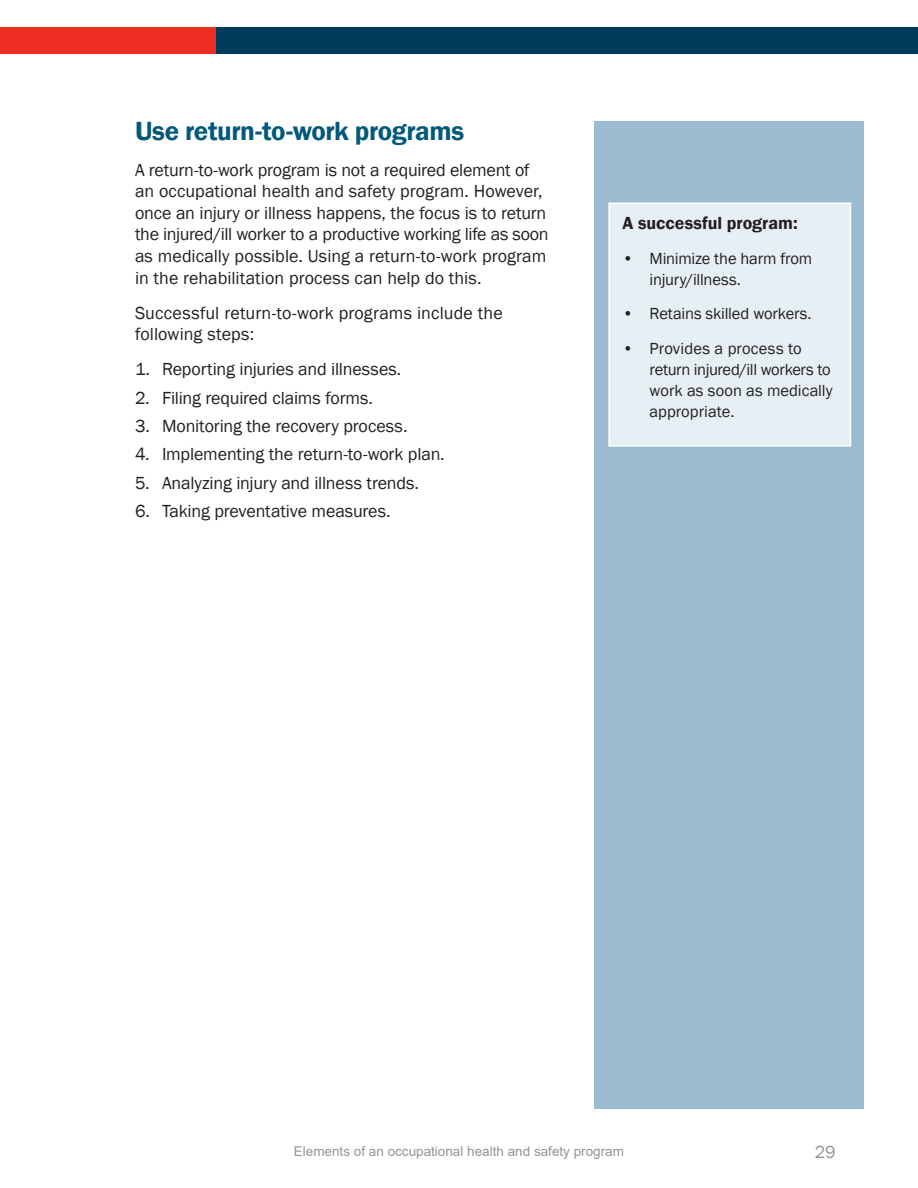
<style>
.page{position:relative;width:918px;height:1188px;background:#fff}
.page>*{position:absolute;margin:0;border:0;box-sizing:border-box;transform-origin:0 0}
.Main_headings{font:600 27px "Franklin Gothic";letter-spacing:-.015em;color:#00597a}
.Body_copy{font:18px/21.6px "Franklin Gothic";letter-spacing:-.005em;color:#231f20}
.Boxed_text{font:600 18px "Franklin Gothic";color:#231f20}
.t1{font:18px "Franklin Gothic";color:#939598}
.t2{font:16.5px/21px "Franklin Gothic";letter-spacing:-.01em;color:#231f20}
.t3{font:13.5px "Arial";color:#939598}
</style>
<div class="page">
<div style="left:208px;top:27px;width:710px;height:27px;background:#003d5c"></div>
<div style="left:0;top:27px;width:216px;height:27px;background:#ee2e22"></div>
<div style="left:594px;top:122px;width:270px;height:987px;background:#9bbcd0"></div>
<div style="left:609px;top:203px;width:241px;height:243px;background:#e6eff4"></div>
<div style="left:608px;top:202px;width:243px;height:245px;border:2px solid #fff"></div>
<p class="Main_headings" style="left:135px;top:115px;width:331px">Use return-to-work programs</p>
<p class="Body_copy" style="left:135px;top:159px;width:415px">A return-to-work program is not a required element of an occupational health and safety program. However, once an injury or illness happens, the focus is to return the injured/ill worker to a productive working life as soon as medically possible. Using a return-to-work program in the rehabilitation process can help do this.</p>
<p class="Body_copy" style="left:135px;top:302px;width:369px">Successful return-to-work programs include the following steps:</p>
<p class="Body_copy" style="left:135px;top:359px;width:265px">1. Reporting injuries and illnesses.</p>
<p class="Body_copy" style="left:135px;top:387px;width:237px">2. Filing required claims forms.</p>
<p class="Body_copy" style="left:135px;top:416px;width:272px">3. Monitoring the recovery process.</p>
<p class="Body_copy" style="left:135px;top:444px;width:309px">4. Implementing the return-to-work plan.</p>
<p class="Body_copy" style="left:135px;top:472px;width:283px">5. Analyzing injury and illness trends.</p>
<p class="Body_copy" style="left:135px;top:501px;width:255px">6. Taking preventative measures.</p>
<p class="Boxed_text" style="left:623px;top:212px;width:177px">A successful program:</p>
<p class="t2" style="left:650px;top:248px;width:164px;text-indent:-27px">• Minimize the harm from injury/illness.</p>
<p class="t2" style="left:623px;top:304px;width:188px">• Retains skilled workers.</p>
<p class="t2" style="left:650px;top:338px;width:185px;text-indent:-27px">• Provides a process to return injured/ill workers to work as soon as medically appropriate.</p>
<p class="t3" style="left:294px;top:1142px;width:332px">Elements of an occupational health and safety program</p>
<p class="t1" style="left:815px;top:1141px;width:22px">29</p>
</div>
